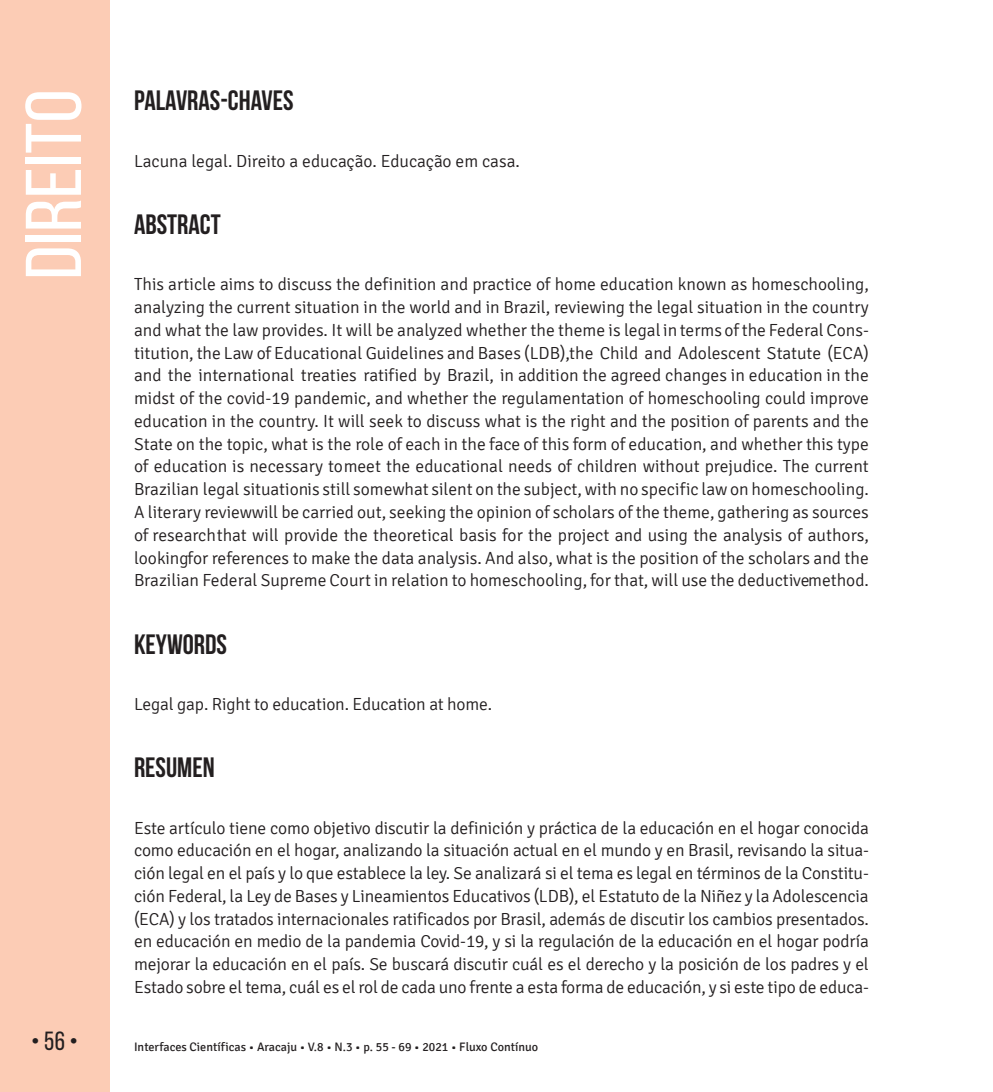
<style>
.page{position:relative;width:993px;height:1092px;background:#fff}
.page>*{position:absolute;margin:0;border:0;box-sizing:border-box;transform-origin:0 0}
.t1{font:78.75px "Bebas Neue";color:#fff;scale:1.09 1}
.t2{font:700 28px "Bebas Neue";color:#231f20}
.t3{font:26.25px "Bebas Neue";color:#231f20}
.t4{font:300 17.5px/22.8px "Signika";letter-spacing:-.01em;color:#231f20;text-align:justify}
.t5{font:12.25px "Signika";color:#231f20}
</style>
<div class="page">
<div style="left:0;top:0;width:109px;height:1091px;background:#fcccb5"></div>
<h1 class="t1" style="left:11px;top:279px;width:176px;rotate:-90deg">Direito</h1>
<h2 class="t2" style="left:134px;top:85px;width:161px">PALAVRAS-CHAVES</h2>
<p class="t4" style="left:134px;top:150px;width:387px">Lacuna legal. Direito a educação. Educação em casa.</p>
<h2 class="t2" style="left:134px;top:209px;width:88px">ABSTRACT</h2>
<p class="t4" style="left:134px;top:273px;width:736px">This article aims to discuss the definition and practice of home education known as homeschooling, analyzing the current situation in the world and in Brazil, reviewing the legal situation in the country and what the law provides. It will be analyzed whether the theme is legal in terms of the Federal Cons&shy;titution, the Law of Educational Guidelines and Bases (LDB), the Child and Adolescent Statute (ECA) and the international treaties ratified by Brazil, in addition the agreed changes in education in the midst of the covid-19 pandemic, and whether the regulamentation of homeschooling could improve education in the country. It will seek to discuss what is the right and the position of parents and the State on the topic, what is the role of each in the face of this form of education, and whether this type of education is necessary to meet the educational needs of children without prejudice. The current Brazilian legal situation is still somewhat silent on the subject, with no specific law on homeschooling.<br>A literary review will be carried out, seeking the opinion of scholars of the theme, gathering as sources of research that will provide the theoretical basis for the project and using the analysis of authors, looking for references to make the data analysis. And also, what is the position of the scholars and the Brazilian Federal Supreme Court in relation to homeschooling, for that, will use the deductive method.</p>
<h2 class="t2" style="left:134px;top:628px;width:94px">KEYWORDS</h2>
<p class="t4" style="left:134px;top:693px;width:359px">Legal gap. Right to education. Education at home.</p>
<h2 class="t2" style="left:134px;top:752px;width:82px">RESUMEN</h2>
<p class="t4" style="left:134px;top:816px;width:736px">Este artículo tiene como objetivo discutir la definición y práctica de la educación en el hogar conocida como educación en el hogar, analizando la situación actual en el mundo y en Brasil, revisando la situa&shy;ción legal en el país y lo que establece la ley. Se analizará si el tema es legal en términos de la Constitu&shy;ción Federal, la Ley de Bases y Lineamientos Educativos (LDB), el Estatuto de la Niñez y la Adolescencia (ECA) y los tratados internacionales ratificados por Brasil, además de discutir los cambios presentados. en educación en medio de la pandemia Covid-19, y si la regulación de la educación en el hogar podría mejorar la educación en el país. Se buscará discutir cuál es el derecho y la posición de los padres y el Estado sobre el tema, cuál es el rol de cada uno frente a esta forma de educación, y si este tipo de educa-</p>
<h3 class="t3" style="left:31px;top:1026px;width:49px">• 56 •</h3>
<p class="t5" style="left:134px;top:1040px;width:405px">Interfaces Científicas • Aracaju • V.8 • N.3 • p. 55 - 69 • 2021 • Fluxo Contínuo</p>
</div>
